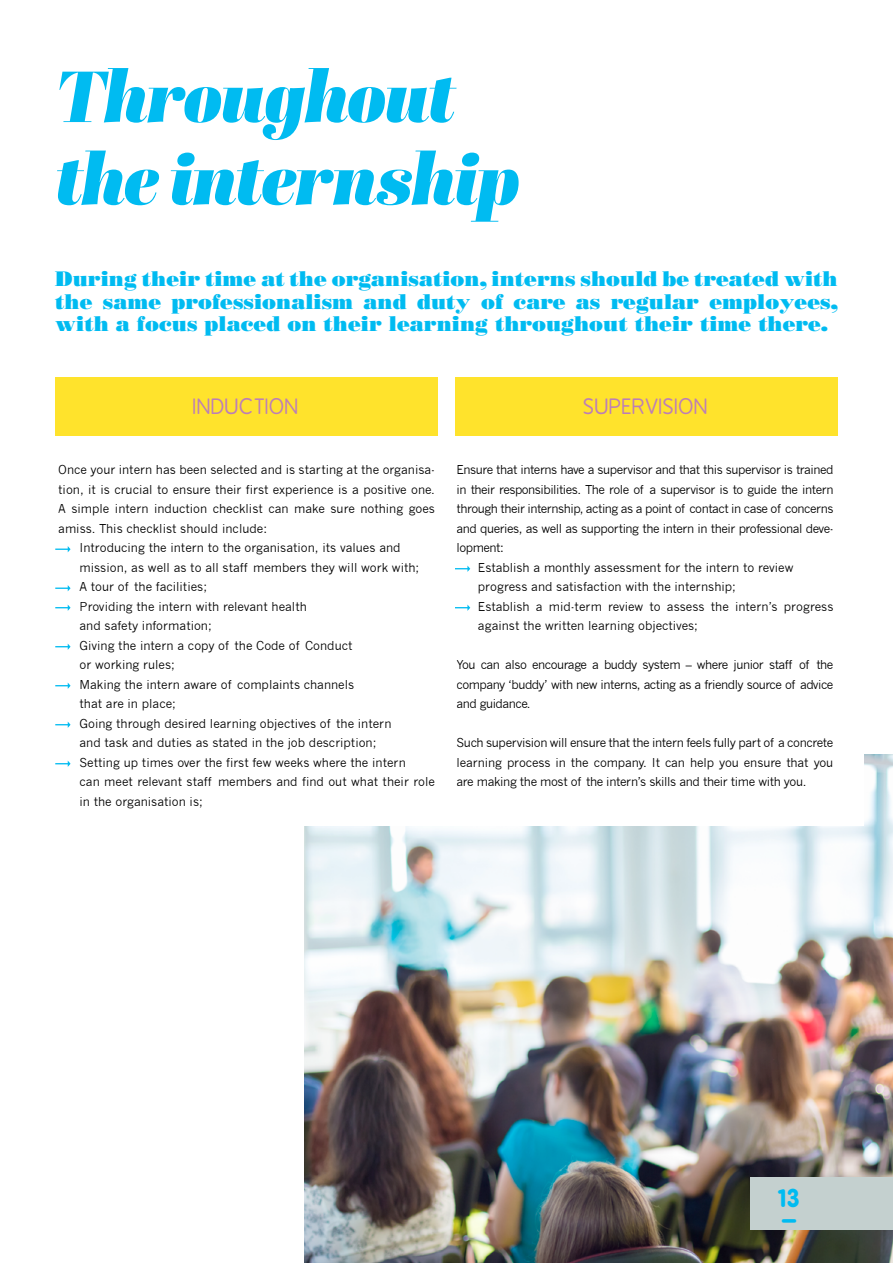
<style>
.page{position:relative;width:893px;height:1263px;background:#fff}
.page>*{position:absolute;margin:0;border:0;box-sizing:border-box;transform-origin:0 0}
.t1{font:italic 900 72px/82.5px "Abril Display";letter-spacing:-.015em;color:#00bbf1}
.t2{font:700 23.85px "B Preplay";color:#00bbf1}
.t3{font:21px/22.5px "Bodoni Std Poster";color:#00bbf1;text-align:justify}
.t4{font:21px "B Preplay";color:#bc7eb8}
.t5{font:12px/19.5px "News Gothic";color:#000;text-align:justify}
.t6{font:12px "News Gothic";letter-spacing:-.04em;color:#000}
</style>
<div class="page">
<img style="left:305px;top:755px;width:588px;height:508px">
<div style="left:53px;top:453px;width:811px;height:372px;background:#fff"></div>
<div style="left:55px;top:377px;width:383px;height:58px;background:#ffe32c"></div>
<div style="left:455px;top:377px;width:383px;height:58px;background:#ffe32c"></div>
<svg style="left:55px;top:546px;width:16px;height:6px"></svg>
<svg style="left:55px;top:585px;width:16px;height:6px"></svg>
<svg style="left:55px;top:604px;width:16px;height:7px"></svg>
<svg style="left:55px;top:643px;width:16px;height:7px"></svg>
<svg style="left:55px;top:682px;width:16px;height:7px"></svg>
<svg style="left:55px;top:721px;width:16px;height:7px"></svg>
<svg style="left:55px;top:760px;width:16px;height:7px"></svg>
<svg style="left:455px;top:566px;width:15px;height:6px"></svg>
<svg style="left:455px;top:604px;width:15px;height:7px"></svg>
<div style="left:750px;top:1177px;width:143px;height:53px;background:#c4d0cf"></div>
<h1 class="t1" style="left:55px;top:56px;width:466px">Throughout the internship</h1>
<h3 class="t3" style="left:55px;top:267px;width:784px">During their time at the organisation, interns should be treated with the same professionalism and duty of care as regular employees, with a focus placed on their learning throughout their time there.</h3>
<h3 class="t4" style="left:194px;top:396px;width:107px">INDUCTION</h3>
<h3 class="t4" style="left:584px;top:396px;width:126px">SUPERVISION</h3>
<p class="t5" style="left:58px;top:460px;width:378px">Once your intern has been selected and is starting at the organisa-</p>
<p class="t5" style="left:58px;top:480px;width:378px">tion, it is crucial to ensure their first experience is a positive one.</p>
<p class="t5" style="left:58px;top:499px;width:378px">A simple intern induction checklist can make sure nothing goes</p>
<p class="t5" style="left:58px;top:519px;width:210px">amiss. This checklist should include:</p>
<p class="t5" style="left:80px;top:538px;width:323px">Introducing the intern to the organisation, its values and</p>
<p class="t5" style="left:80px;top:558px;width:341px">mission, as well as to all staff members they will work with;</p>
<p class="t5" style="left:80px;top:577px;width:129px">A tour of the facilities;</p>
<p class="t5" style="left:80px;top:597px;width:229px">Providing the intern with relevant health</p>
<p class="t5" style="left:80px;top:616px;width:134px">and safety information;</p>
<p class="t5" style="left:80px;top:636px;width:274px">Giving the intern a copy of the Code of Conduct</p>
<p class="t5" style="left:80px;top:655px;width:97px">or working rules;</p>
<p class="t5" style="left:80px;top:675px;width:276px">Making the intern aware of complaints channels</p>
<p class="t5" style="left:80px;top:694px;width:98px">that are in place;</p>
<p class="t5" style="left:80px;top:714px;width:313px">Going through desired learning objectives of the intern</p>
<p class="t5" style="left:80px;top:733px;width:298px">and task and duties as stated in the job description;</p>
<p class="t5" style="left:80px;top:753px;width:328px">Setting up times over the first few weeks where the intern</p>
<p class="t5" style="left:80px;top:772px;width:357px">can meet relevant staff members and find out what their role</p>
<p class="t5" style="left:80px;top:792px;width:125px">in the organisation is;</p>
<p class="t6" style="left:457px;top:463px;width:378px">Ensure that interns have a supervisor and that this supervisor is trained</p>
<p class="t6" style="left:457px;top:483px;width:378px">in their responsibilities. The role of a supervisor is to guide the intern</p>
<p class="t6" style="left:457px;top:502px;width:378px">through their internship, acting as a point of contact in case of concerns</p>
<p class="t6" style="left:457px;top:522px;width:378px">and queries, as well as supporting the intern in their professional deve-</p>
<p class="t6" style="left:457px;top:541px;width:49px">lopment:</p>
<p class="t5" style="left:478px;top:558px;width:317px">Establish a monthly assessment for the intern to review</p>
<p class="t5" style="left:478px;top:577px;width:260px">progress and satisfaction with the internship;</p>
<p class="t5" style="left:478px;top:597px;width:357px">Establish a mid-term review to assess the intern’s progress</p>
<p class="t5" style="left:478px;top:616px;width:222px">against the written learning objectives;</p>
<p class="t5" style="left:457px;top:655px;width:378px">You can also encourage a buddy system – where junior staff of the company ‘buddy’ with new interns, acting as a friendly source of advice and guidance.</p>
<p class="t5" style="left:457px;top:733px;width:378px">Such supervision will ensure that the intern feels fully part of a concrete learning process in the company. It can help you ensure that you are making the most of the intern’s skills and their time with you.</p>
<h2 class="t2" style="left:778px;top:1183px;width:23px">13</h2>
<h2 class="t2" style="left:782px;top:1195px;width:16px">_</h2>
</div>
